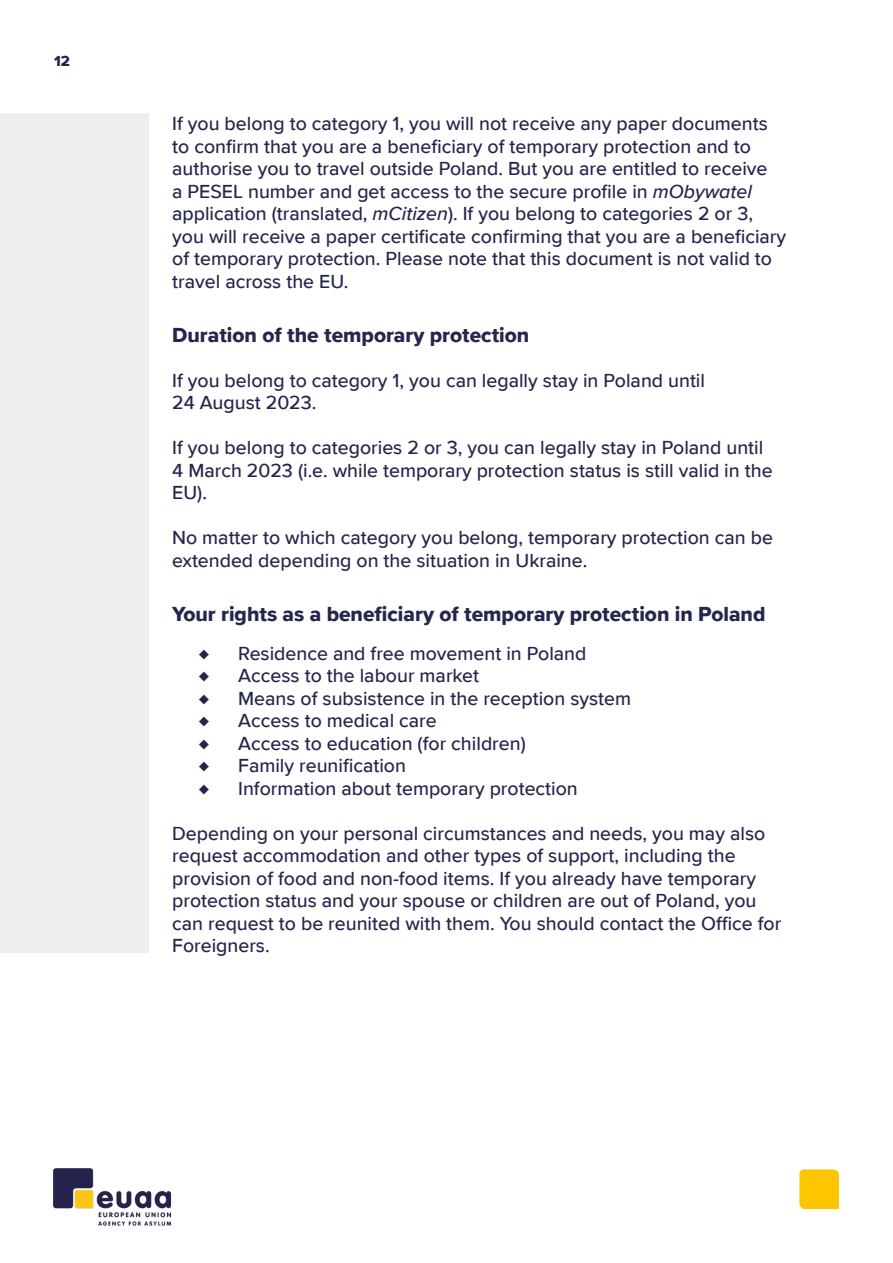
<style>
.page{position:relative;width:893px;height:1263px;background:#fff}
.page>*{position:absolute;margin:0;border:0;box-sizing:border-box;transform-origin:0 0}
.t1{font:21px "Proxima Nova Extrabld";color:#24274c}
.t2{font:500 19.5px/22.5px "Proxima Nova";color:#23264c}
.t3{font:15px "Proxima Nova Extrabld";color:#23244c}
.s1{font-style:italic}
</style>
<div class="page">
<img style="left:53px;top:1168px;width:119px;height:58px">
<div style="left:799px;top:1169px;width:40px;height:40px;background:#fdc600"></div>
<div style="left:0;top:113px;width:148px;height:839px;background:#eeeeed"></div>
<p class="t3" style="left:54px;top:50px;width:17px">12</p>
<p class="t2" style="left:172px;top:112px;width:615px">If you belong to category 1, you will not receive any paper documents to confirm that you are a beneficiary of temporary protection and to authorise you to travel outside Poland. But you are entitled to receive<br>a PESEL number and get access to the secure profile in <span class="s1">mObywatel </span>application (translated, <span class="s1">mCitizen</span>). If you belong to categories 2 or 3, you will receive a paper certificate confirming that you are a beneficiary of temporary protection. Please note that this document is not valid to travel across the EU.</p>
<p class="t1" style="left:172px;top:319px;width:359px">Duration of the temporary protection</p>
<p class="t2" style="left:172px;top:368px;width:534px">If you belong to category 1, you can legally stay in Poland until<br>24 August 2023.</p>
<p class="t2" style="left:172px;top:436px;width:602px">If you belong to categories 2 or 3, you can legally stay in Poland until<br>4 March 2023 (i.e. while temporary protection status is still valid in the<br>EU).</p>
<p class="t2" style="left:172px;top:526px;width:602px">No matter to which category you belong, temporary protection can be extended depending on the situation in Ukraine.</p>
<p class="t1" style="left:172px;top:598px;width:595px">Your rights as a beneficiary of temporary protection in Poland</p>
<p class="t2" style="left:199px;top:641px;width:11px">♦</p>
<p class="t2" style="left:238px;top:641px;width:350px">Residence and free movement in Poland</p>
<p class="t2" style="left:199px;top:664px;width:11px">♦</p>
<p class="t2" style="left:238px;top:664px;width:242px">Access to the labour market</p>
<p class="t2" style="left:199px;top:686px;width:11px">♦</p>
<p class="t2" style="left:238px;top:686px;width:394px">Means of subsistence in the reception system</p>
<p class="t2" style="left:199px;top:709px;width:11px">♦</p>
<p class="t2" style="left:238px;top:709px;width:200px">Access to medical care</p>
<p class="t2" style="left:199px;top:731px;width:11px">♦</p>
<p class="t2" style="left:238px;top:731px;width:289px">Access to education (for children)</p>
<p class="t2" style="left:199px;top:754px;width:11px">♦</p>
<p class="t2" style="left:238px;top:754px;width:169px">Family reunification</p>
<p class="t2" style="left:199px;top:776px;width:11px">♦</p>
<p class="t2" style="left:238px;top:776px;width:341px">Information about temporary protection</p>
<p class="t2" style="left:172px;top:821px;width:611px">Depending on your personal circumstances and needs, you may also request accommodation and other types of support, including the provision of food and non-food items. If you already have temporary protection status and your spouse or children are out of Poland, you can request to be reunited with them. You should contact the Office for Foreigners.</p>
</div>
